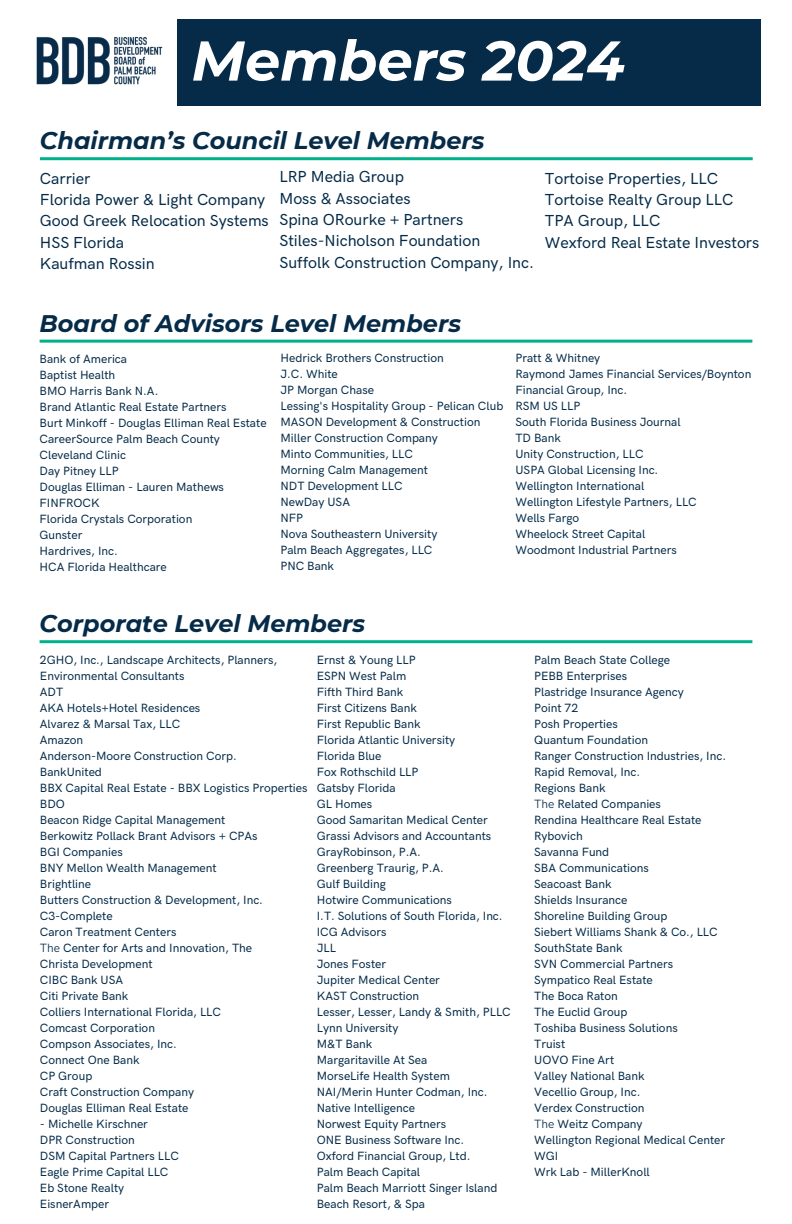
<style>
.page{position:relative;width:792px;height:1224px;background:#fff}
.page>*{position:absolute;margin:0;border:0;box-sizing:border-box;transform-origin:0 0}
.t1{font:italic 700 56px "Montserrat";color:#fff}
.t2{font:italic 700 24px "Montserrat";color:#052b48}
.t3{font:500 16px/21.4px "HK Grotesk Pro";color:#052b48}
.t4{font:500 12px/16px "HK Grotesk Pro";color:#052b48}
.s1{font-weight:400}
</style>
<div class="page">
<div style="left:177px;top:19px;width:583px;height:87px;background:#052b48"></div>
<hr style="left:40px;top:640px;width:712px;height:3px;background:#00b189">
<hr style="left:40px;top:340px;width:712px;height:3px;background:#00b189">
<hr style="left:40px;top:157px;width:713px;height:3px;background:#00b189">
<img style="left:36px;top:37px;width:127px;height:48px">
<p class="t1" style="left:191px;top:26px;width:435px">Members 2024</p>
<p class="t2" style="left:40px;top:126px;width:446px">Chairman’s Council Level Members</p>
<p class="t3" style="left:40px;top:168px;width:230px">Carrier<br>Florida Power &amp; Light Company<br>Good Greek Relocation Systems<br>HSS Florida<br>Kaufman Rossin</p>
<p class="t3" style="left:279px;top:167px;width:256px">LRP Media Group<br>Moss &amp; Associates<br>Spina ORourke + Partners<br>Stiles-Nicholson Foundation<br>Suffolk Construction Company, Inc.</p>
<p class="t3" style="left:545px;top:168px;width:216px">Tortoise Properties, LLC<br>Tortoise Realty Group LLC<br>TPA Group, LLC<br>Wexford Real Estate Investors</p>
<p class="t2" style="left:40px;top:308px;width:423px">Board of Advisors Level Members</p>
<p class="t4" style="left:40px;top:351px;width:229px">Bank of America<br>Baptist Health<br>BMO Harris Bank N.A.<br>Brand Atlantic Real Estate Partners<br>Burt Minkoff - Douglas Elliman Real Estate<br>CareerSource Palm Beach County<br>Cleveland Clinic<br>Day Pitney LLP<br>Douglas Elliman - Lauren Mathews<br>FINFROCK<br>Florida Crystals Corporation<br>Gunster<br>Hardrives, Inc.<br>HCA Florida Healthcare</p>
<p class="t4" style="left:280px;top:350px;width:224px">Hedrick Brothers Construction<br>J.C. White<br>JP Morgan Chase<br>Lessing's Hospitality Group - Pelican Club<br>MASON Development &amp; Construction<br>Miller Construction Company<br>Minto Communities, LLC<br>Morning Calm Management<br>NDT Development LLC<br>NewDay USA<br>NFP<br>Nova Southeastern University<br>Palm Beach Aggregates, LLC<br>PNC Bank</p>
<p class="t4" style="left:515px;top:350px;width:237px">Pratt &amp; Whitney<br>Raymond James Financial Services/Boynton<br>Financial Group, Inc.<br>RSM US LLP<br>South Florida Business Journal<br>TD Bank<br>Unity Construction, LLC<br>USPA Global Licensing Inc.<br>Wellington International<br>Wellington Lifestyle Partners, LLC<br>Wells Fargo<br>Wheelock Street Capital<br>Woodmont Industrial Partners</p>
<p class="t2" style="left:40px;top:609px;width:327px">Corporate Level Members</p>
<p class="t4" style="left:40px;top:652px;width:239px">2GHO, Inc., Landscape Architects, Planners,</p>
<p class="t4" style="left:40px;top:668px;width:146px">Environmental Consultants</p>
<p class="t4" style="left:40px;top:684px;width:25px">ADT</p>
<p class="t4" style="left:40px;top:700px;width:162px">AKA Hotels+Hotel Residences</p>
<p class="t4" style="left:40px;top:716px;width:142px">Alvarez &amp; Marsal Tax, LLC</p>
<p class="t4" style="left:40px;top:732px;width:45px">Amazon</p>
<p class="t4" style="left:40px;top:748px;width:198px">Anderson-Moore Construction Corp.</p>
<p class="t4" style="left:40px;top:764px;width:64px">BankUnited</p>
<p class="t4" style="left:40px;top:780px;width:269px">BBX Capital Real Estate - BBX Logistics Properties</p>
<p class="t4" style="left:40px;top:796px;width:26px">BDO</p>
<p class="t4" style="left:40px;top:812px;width:187px">Beacon Ridge Capital Management</p>
<p class="t4" style="left:40px;top:828px;width:219px">Berkowitz Pollack Brant Advisors + CPAs</p>
<h4 class="t4" style="left:40px;top:844px;width:84px">BGI Companies</h4>
<p class="t4" style="left:40px;top:860px;width:178px">BNY Mellon Wealth Management</p>
<p class="t4" style="left:40px;top:876px;width:53px">Brightline</p>
<p class="t4" style="left:40px;top:892px;width:225px">Butters Construction &amp; Development, Inc.</p>
<p class="t4" style="left:40px;top:908px;width:74px">C3-Complete</p>
<p class="t4" style="left:40px;top:924px;width:138px">Caron Treatment Centers</p>
<p class="t4" style="left:40px;top:940px;width:214px"><span class="s1">The</span> Center for Arts and Innovation, The</p>
<p class="t4" style="left:40px;top:956px;width:114px">Christa Development</p>
<p class="t4" style="left:40px;top:972px;width:85px">CIBC Bank USA</p>
<p class="t4" style="left:40px;top:988px;width:90px">Citi Private Bank</p>
<p class="t4" style="left:40px;top:1004px;width:183px">Colliers International Florida, LLC</p>
<p class="t4" style="left:40px;top:1020px;width:117px">Comcast Corporation</p>
<p class="t4" style="left:40px;top:1036px;width:138px">Compson Associates, Inc.</p>
<p class="t4" style="left:40px;top:1052px;width:101px">Connect One Bank</p>
<p class="t4" style="left:40px;top:1068px;width:54px">CP Group</p>
<p class="t4" style="left:40px;top:1084px;width:156px">Craft Construction Company</p>
<p class="t4" style="left:40px;top:1100px;width:150px">Douglas Elliman Real Estate</p>
<p class="t4" style="left:40px;top:1116px;width:110px">- Michelle Kirschner</p>
<p class="t4" style="left:40px;top:1132px;width:96px">DPR Construction</p>
<p class="t4" style="left:40px;top:1148px;width:140px">DSM Capital Partners LLC</p>
<p class="t4" style="left:40px;top:1164px;width:130px">Eagle Prime Capital LLC</p>
<p class="t4" style="left:40px;top:1180px;width:86px">Eb Stone Realty</p>
<p class="t4" style="left:40px;top:1196px;width:71px">EisnerAmper</p>
<p class="t4" style="left:317px;top:652px;width:195px">Ernst &amp; Young LLP<br>ESPN West Palm<br>Fifth Third Bank<br>First Citizens Bank<br>First Republic Bank<br>Florida Atlantic University<br>Florida Blue<br>Fox Rothschild LLP<br>Gatsby Florida<br>GL Homes<br>Good Samaritan Medical Center<br>Grassi Advisors and Accountants<br>GrayRobinson, P.A.<br>Greenberg Traurig, P.A.<br>Gulf Building<br>Hotwire Communications<br>I.T. Solutions of South Florida, Inc.<br>ICG Advisors<br>JLL<br>Jones Foster<br>Jupiter Medical Center<br>KAST Construction<br>Lesser, Lesser, Landy &amp; Smith, PLLC<br>Lynn University<br>M&amp;T Bank<br>Margaritaville At Sea<br>MorseLife Health System<br>NAI/Merin Hunter Codman, Inc.<br>Native Intelligence<br>Norwest Equity Partners<br>ONE Business Software Inc.<br>Oxford Financial Group, Ltd.<br>Palm Beach Capital<br>Palm Beach Marriott Singer Island<br>Beach Resort, &amp; Spa</p>
<h1 class="t4" style="left:534px;top:652px;width:138px">Palm Beach State College</h1>
<h2 class="t4" style="left:534px;top:668px;width:95px">PEBB Enterprises</h2>
<h3 class="t4" style="left:534px;top:684px;width:151px">Plastridge Insurance Agency</h3>
<h3 class="t4" style="left:534px;top:700px;width:46px">Point 72</h3>
<h3 class="t4" style="left:534px;top:716px;width:85px">Posh Properties</h3>
<h2 class="t4" style="left:534px;top:732px;width:115px">Quantum Foundation</h2>
<h4 class="t4" style="left:534px;top:748px;width:193px">Ranger Construction Industries, Inc.</h4>
<h4 class="t4" style="left:534px;top:764px;width:108px">Rapid Removal, Inc.</h4>
<h4 class="t4" style="left:534px;top:780px;width:73px">Regions Bank</h4>
<h2 class="t4" style="left:534px;top:796px;width:128px"><span class="s1">The</span> Related Companies</h2>
<p class="t4" style="left:534px;top:812px;width:169px">Rendina Healthcare Real Estate</p>
<p class="t4" style="left:534px;top:828px;width:50px">Rybovich</p>
<p class="t4" style="left:534px;top:844px;width:77px">Savanna Fund</p>
<p class="t4" style="left:534px;top:860px;width:116px">SBA Communications</p>
<p class="t4" style="left:534px;top:876px;width:79px">Seacoast Bank</p>
<p class="t4" style="left:534px;top:892px;width:95px">Shields Insurance</p>
<p class="t4" style="left:534px;top:908px;width:135px">Shoreline Building Group</p>
<p class="t4" style="left:534px;top:924px;width:185px">Siebert Williams Shank &amp; Co., LLC</p>
<p class="t4" style="left:534px;top:940px;width:90px">SouthState Bank</p>
<p class="t4" style="left:534px;top:956px;width:140px">SVN Commercial Partners</p>
<p class="t4" style="left:534px;top:972px;width:120px">Sympatico Real Estate</p>
<p class="t4" style="left:534px;top:988px;width:85px">The Boca Raton</p>
<p class="t4" style="left:534px;top:1004px;width:95px">The Euclid Group</p>
<p class="t4" style="left:534px;top:1020px;width:145px">Toshiba Business Solutions</p>
<p class="t4" style="left:534px;top:1036px;width:33px">Truist</p>
<p class="t4" style="left:534px;top:1052px;width:82px">UOVO Fine Art</p>
<p class="t4" style="left:534px;top:1068px;width:112px">Valley National Bank</p>
<p class="t4" style="left:534px;top:1084px;width:108px">Vecellio Group, Inc.</p>
<p class="t4" style="left:534px;top:1100px;width:112px">Verdex Construction</p>
<p class="t4" style="left:534px;top:1116px;width:110px"><span class="s1">The</span> Weitz Company</p>
<p class="t4" style="left:534px;top:1132px;width:192px">Wellington Regional Medical Center</p>
<p class="t4" style="left:534px;top:1148px;width:26px">WGI</p>
<p class="t4" style="left:534px;top:1164px;width:117px">Wrk Lab - MillerKnoll</p>
</div>
